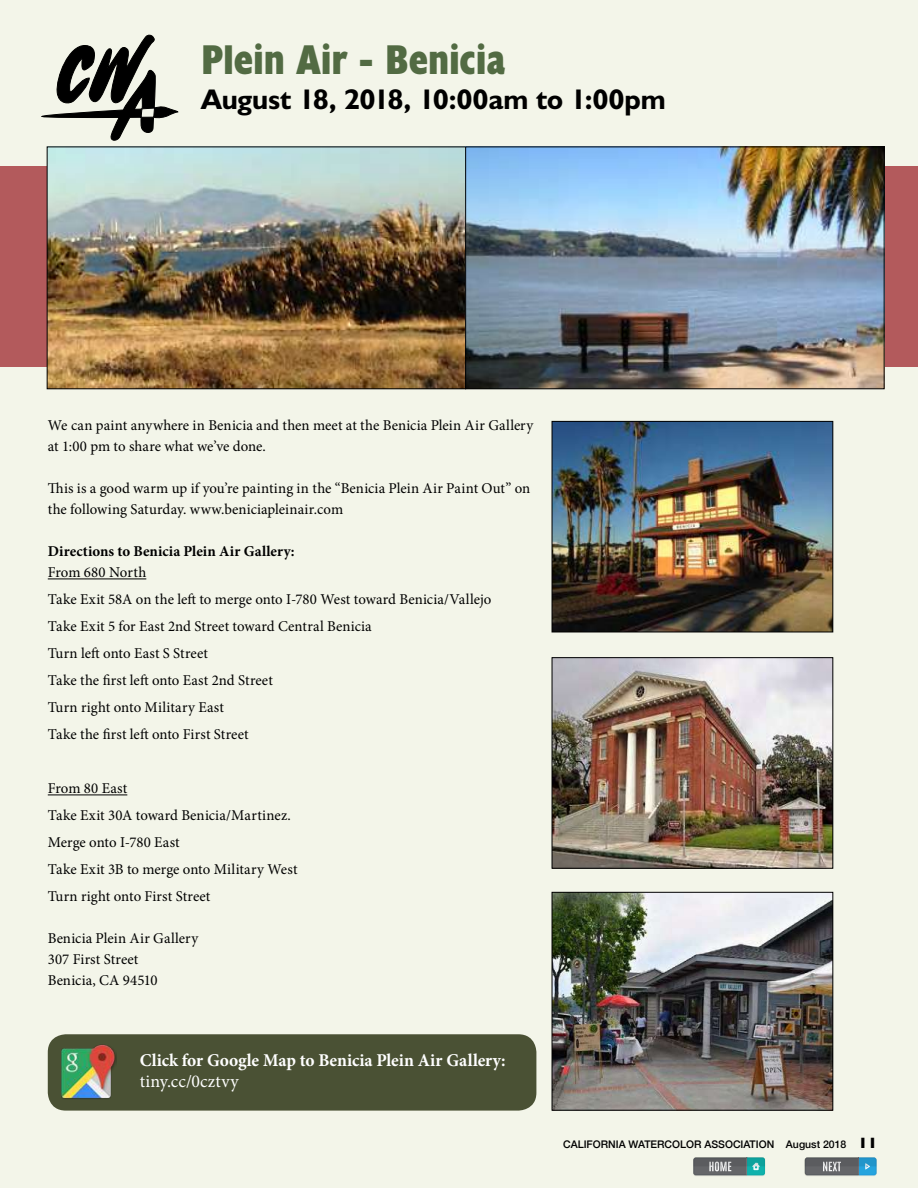
<style>
.page{position:relative;width:918px;height:1188px;background:#f3f5e9}
.page>*{position:absolute;margin:0;border:0;box-sizing:border-box;transform-origin:0 0}
.t1{font:700 condensed 42px "Humanist 521 BT Xtra";letter-spacing:-.005em;color:#526b43;scale:.96 1}
.t2{font:700 28.5px "Humanist 521 BT";color:#000}
.t3{font:700 18px "Minion Pro";color:#fff}
.t4{font:18px "Minion Pro";letter-spacing:.01em;color:#fff}
.t5{font:15px/27px "Minion Pro";letter-spacing:.005em;color:#000}
.t6{font:700 15px "Minion Pro";letter-spacing:.005em;color:#000}
.t7{font:500 10.5px "Helvetica Neue";color:#000}
.s1{font-family:"Humanist 521 BT";font-weight:800;font-size:15px}
</style>
<div class="page">
<svg style="left:693px;top:1157px;width:72px;height:19px"></svg>
<svg style="left:805px;top:1157px;width:71px;height:19px"></svg>
<div style="left:0;top:166px;width:918px;height:201px;background:#b35a5c"></div>
<svg style="left:41px;top:35px;width:137px;height:106px"></svg>
<div style="left:48px;top:1034px;width:488px;height:77px;background:#4a5134;border-radius:18px"></div>
<hr style="left:48px;top:579px;width:98px;height:1px;background:#000">
<hr style="left:48px;top:795px;width:79px;height:1px;background:#000">
<img style="left:49px;top:149px;width:834px;height:238px">
<div style="left:47px;top:147px;width:419px;height:242px;border:1px solid #000"></div>
<div style="left:465px;top:147px;width:420px;height:242px;border:1px solid #000"></div>
<img style="left:554px;top:423px;width:277px;height:207px">
<div style="left:552px;top:421px;width:281px;height:211px;border:1px solid #000"></div>
<img style="left:554px;top:659px;width:277px;height:208px">
<div style="left:552px;top:657px;width:281px;height:212px;border:1px solid #000"></div>
<img style="left:554px;top:894px;width:277px;height:215px">
<div style="left:552px;top:892px;width:281px;height:219px;border:1px solid #000"></div>
<img style="left:61px;top:1044px;width:56px;height:55px">
<h1 class="t1" style="left:201px;top:34px;width:319px">Plein Air - Benicia</h1>
<h2 class="t2" style="left:201px;top:81px;width:466px">August 18, 2018, 10:00am to 1:00pm</h2>
<p class="t5" style="left:48px;top:415px;width:487px;line-height:21px">We can paint anywhere in Benicia and then meet at the Benicia Plein Air Gallery at 1:00 pm to share what we’ve done.</p>
<p class="t5" style="left:48px;top:478px;width:484px;line-height:21px">This is a good warm up if you’re painting in the “Benicia Plein Air Paint Out” on the following Saturday. www.beniciapleinair.com</p>
<p class="t6" style="left:48px;top:541px;width:248px">Directions to Benicia Plein Air Gallery:</p>
<p class="t5" style="left:48px;top:559px;width:445px">From 680 North<br>Take Exit 58A on the left to merge onto I-780 West toward Benicia/Vallejo Take Exit 5 for East 2nd Street toward Central Benicia<br>Turn left onto East S Street<br>Take the first left onto East 2nd Street<br>Turn right onto Military East<br>Take the first left onto First Street</p>
<p class="t5" style="left:48px;top:775px;width:251px">From 80 East<br>Take Exit 30A toward Benicia/Martinez.<br>Merge onto I-780 East<br>Take Exit 3B to merge onto Military West<br>Turn right onto First Street</p>
<p class="t5" style="left:48px;top:928px;width:152px;line-height:21px">Benicia Plein Air Gallery<br>307 First Street<br>Benicia, CA 94510</p>
<p class="t3" style="left:140px;top:1047px;width:367px">Click for Google Map to Benicia Plein Air Gallery:</p>
<p class="t4" style="left:140px;top:1069px;width:100px">tiny.cc/0cztvy</p>
<p class="t7" style="left:563px;top:1135px;width:316px">CALIFORNIA WATERCOLOR ASSOCIATION August 2018 <span class="s1">11</span></p>
</div>
